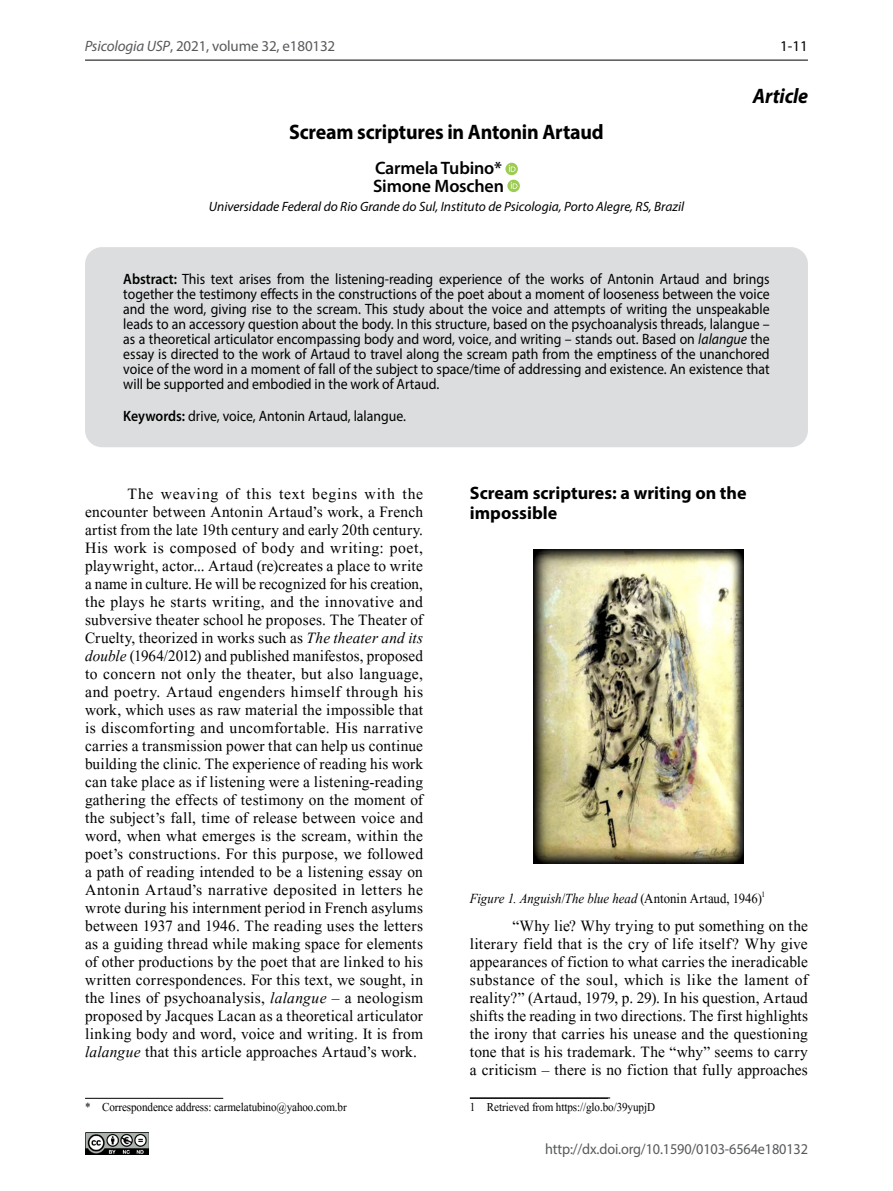
<style>
.page{position:relative;width:893px;height:1191px;background:#fff}
.page>*{position:absolute;margin:0;border:0;box-sizing:border-box;transform-origin:0 0}
.t1{font:700 21px "Myriad Pro";letter-spacing:-.01em;color:#000;scale:.95 1}
.t2{font:italic 700 21px "Myriad Pro";letter-spacing:-.01em;color:#000;scale:.95 1}
.t3{font:19.5px/18px "Aparajita";letter-spacing:.01em;color:#000;text-align:justify}
.t4{font:700 18px/19.5px "Myriad Pro";color:#000}
.t5{font:600 18px/18px "Myriad Pro";letter-spacing:-.01em;color:#000}
.t6{font:italic 17.25px "Aparajita";color:#000;scale:.92 1}
.t7{font:15px/15px "Myriad Pro";color:#000;text-align:justify;scale:.92 1}
.t8{font:15px "Aparajita";letter-spacing:-.005em;color:#000;scale:.92 1}
.t9{font:15px "Myriad Pro";letter-spacing:-.01em;color:#58595b;scale:.95 1}
.t10{font:15px "Myriad Pro";letter-spacing:-.01em;color:#58595b}
.t11{font:15px "Myriad Pro";color:#000}
.t12{font:italic 13.5px "Myriad Pro";color:#000}
.s1{font-style:italic}
.s2{font-weight:600}
.s3{font-style:normal}
</style>
<div class="page">
<hr style="left:85px;top:60px;width:723px;height:1px;background:#000">
<img style="left:85px;top:1132px;width:63px;height:23px">
<div style="left:85px;top:247px;width:723px;height:200px;background:#dcddde;border-radius:17px"></div>
<svg style="left:505px;top:163px;width:13px;height:12px"></svg>
<svg style="left:509px;top:165px;width:7px;height:7px"></svg>
<svg style="left:507px;top:180px;width:13px;height:12px"></svg>
<svg style="left:511px;top:182px;width:6px;height:7px"></svg>
<hr style="left:85px;top:1098px;width:138px;height:1px;background:#000">
<img style="left:534px;top:549px;width:210px;height:314px">
<hr style="left:470px;top:1097px;width:140px;height:1px;background:#000">
<hr style="left:470px;top:1098px;width:138px;height:1px;background:#000">
<p class="t10" style="left:85px;top:37px;width:252px"><span class="s1">Psicologia USP</span>, 2021, volume 32, e180132</p>
<p class="t11" style="left:780px;top:37px;width:29px">1-11</p>
<p class="t1" style="left:289px;top:118px;width:333px">Scream scriptures in Antonin Artaud</p>
<p class="t5" style="left:373px;top:159px;width:132px">Carmela Tubino*<br>Simone Moschen</p>
<p class="t12" style="left:209px;top:198px;width:477px">Universidade Federal do Rio Grande do Sul, Instituto de Psicologia, Porto Alegre, RS, Brazil</p>
<p class="t2" style="left:753px;top:82px;width:60px">Article</p>
<p class="t7" style="left:123px;top:271px;width:704px"><span class="s2">Abstract:</span> This text arises from the listening-reading experience of the works of Antonin Artaud and brings together the testimony effects in the constructions of the poet about a moment of looseness between the voice and the word, giving rise to the scream. This study about the voice and attempts of writing the unspeakable leads to an accessory question about the body. In this structure, based on the psychoanalysis threads, lalangue – as a theoretical articulator encompassing body and word, voice, and writing – stands out. Based on <span class="s1">lalangue</span> the essay is directed to the work of Artaud to travel along the scream path from the emptiness of the unanchored voice of the word in a moment of fall of the subject to space/time of addressing and existence. An existence that will be supported and embodied in the work of Artaud.</p>
<p class="t7" style="left:123px;top:408px;width:309px"><span class="s2">Keywords:</span> drive, voice, Antonin Artaud, lalangue.</p>
<p class="t3" style="left:85px;top:486px;width:340px;text-indent:43px">The weaving of this text begins with the encounter between Antonin Artaud’s work, a French artist from the late 19th century and early 20th century.<br>His work is composed of body and writing: poet, playwright, actor... Artaud (re)creates a place to write a name in culture. He will be recognized for his creation, the plays he starts writing, and the innovative and subversive theater school he proposes. The Theater of Cruelty, theorized in works such as <span class="s1">The theater and its double</span> (1964/2012) and published manifestos, proposed to concern not only the theater, but also language, and poetry. Artaud engenders himself through his work, which uses as raw material the impossible that is discomforting and uncomfortable. His narrative carries a transmission power that can help us continue building the clinic. The experience of reading his work can take place as if listening were a listening-reading gathering the effects of testimony on the moment of the subject’s fall, time of release between voice and word, when what emerges is the scream, within the poet’s constructions. For this purpose, we followed a path of reading intended to be a listening essay on Antonin Artaud’s narrative deposited in letters he wrote during his internment period in French asylums between 1937 and 1946. The reading uses the letters as a guiding thread while making space for elements of other productions by the poet that are linked to his written correspondences. For this text, we sought, in the lines of psychoanalysis, <span class="s1">lalangue</span> – a neologism proposed by Jacques Lacan as a theoretical articulator linking body and word, voice and writing. It is from <span class="s1">lalangue</span> that this article approaches Artaud’s work.</p>
<p class="t4" style="left:470px;top:483px;width:278px">Scream scriptures: a writing on the impossible</p>
<p class="t6" style="left:470px;top:887px;width:322px">Figure 1. Anguish<span class="s3">/</span>The blue head <span class="s3">(Antonin Artaud, 1946)</span><sup>1</sup></p>
<p class="t3" style="left:470px;top:918px;width:340px;text-indent:43px">“Why lie? Why trying to put something on the literary field that is the cry of life itself? Why give appearances of fiction to what carries the ineradicable substance of the soul, which is like the lament of reality?” (Artaud, 1979, p. 29). In his question, Artaud shifts the reading in two directions. The first highlights the irony that carries his unease and the questioning tone that is his trademark. The “why” seems to carry a criticism – there is no fiction that fully approaches</p>
<p class="t8" style="left:470px;top:1098px;width:203px">1 Retrieved from https://glo.bo/39yupjD</p>
<p class="t8" style="left:85px;top:1098px;width:286px">* Correspondence address: carmelatubino@yahoo.com.br</p>
<p class="t9" style="left:545px;top:1139px;width:278px">http://dx.doi.org/10.1590/0103-6564e180132</p>
</div>
